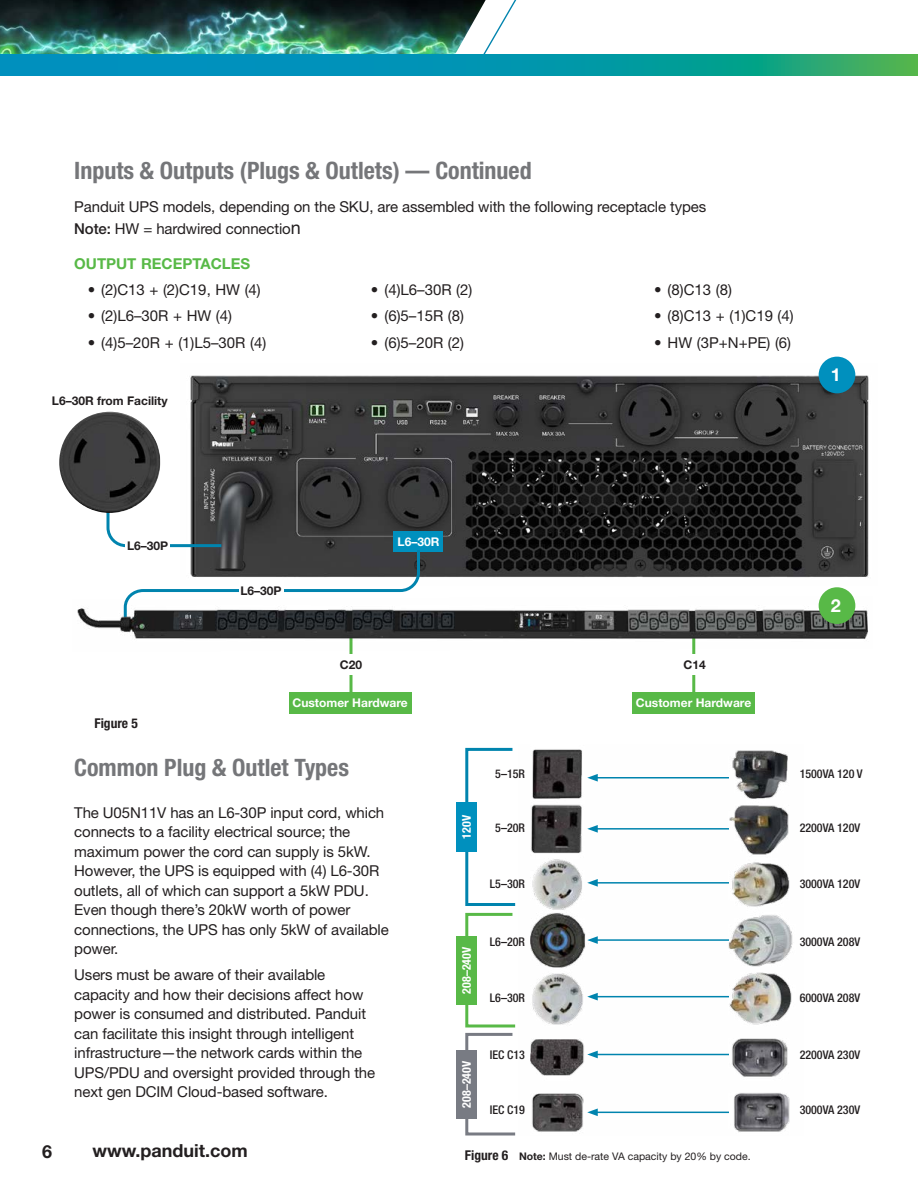
<style>
.page{position:relative;width:918px;height:1188px;background:#fff}
.page>*{position:absolute;margin:0;border:0;box-sizing:border-box;transform-origin:0 0}
.t1{font:700 condensed 24px "Helvetica Neue LT Std";color:#757679}
.t2{font:700 18px "Helvetica Neue LT Std";color:#231f20}
.t3{font:700 18px "Helvetica Neue LT Std";color:#fff}
.t4{font:15px/19.5px "Helvetica Neue LT Std";letter-spacing:-.01em;color:#231f20}
.t5{font:700 15px "Helvetica Neue LT Std";color:#58b947}
.t6{font:700 condensed 13.5px "Helvetica Neue LT Std";color:#231f20}
.t7{font:500 condensed 12px "Helvetica Neue LT Std";color:#231f20}
.t8{font:700 12px "Helvetica Neue LT Std";color:#fff}
.t9{font:700 12px "Helvetica Neue LT Std";color:#231f20}
.t10{font:700 condensed 12px "Helvetica Neue LT Std";color:#fff}
.t11{font:10.5px "Helvetica Neue LT Std";color:#231f20}
.s1{font-weight:500}
.s2{font-size:18px}
.s3{font-weight:700;font-stretch:condensed;font-size:13.5px}
.s4{font-weight:700}
</style>
<div class="page">
<img style="left:0;top:0;width:482px;height:54px">
<svg style="left:482px;top:0;width:35px;height:54px"></svg>
<svg style="left:0;top:54px;width:918px;height:22px;background:#0898a4"></svg>
<hr style="left:350px;top:632px;width:2px;height:65px;background:#58b947">
<hr style="left:692px;top:632px;width:3px;height:65px;background:#58b947">
<img style="left:190px;top:363px;width:679px;height:215px">
<img style="left:59px;top:412px;width:101px;height:101px;border-radius:51px">
<div style="left:394px;top:531px;width:49px;height:21px;background:#0090be"></div>
<div style="left:289px;top:692px;width:122px;height:22px;background:#58b947"></div>
<div style="left:632px;top:692px;width:123px;height:22px;background:#58b947"></div>
<svg style="left:105px;top:490px;width:317px;height:105px"></svg>
<div style="left:239px;top:580px;width:45px;height:21px;background:#fff"></div>
<div style="left:329px;top:654px;width:44px;height:21px;background:#fff"></div>
<div style="left:672px;top:654px;width:45px;height:21px;background:#fff"></div>
<div style="left:819px;top:357px;width:36px;height:36px;background:#0090be;border-radius:50%"></div>
<img style="left:530px;top:749px;width:263px;height:383px">
<svg style="left:464px;top:747px;width:52px;height:389px"></svg>
<div style="left:456px;top:802px;width:21px;height:50px;background:#0090be"></div>
<div style="left:456px;top:936px;width:21px;height:68px;background:#58b947"></div>
<div style="left:456px;top:1050px;width:21px;height:68px;background:#787b83"></div>
<hr style="left:595px;top:777px;width:134px;height:1px;background:#0084ae">
<svg style="left:587px;top:774px;width:11px;height:8px"></svg>
<hr style="left:595px;top:828px;width:134px;height:2px;background:#0084ae">
<svg style="left:587px;top:825px;width:11px;height:8px"></svg>
<hr style="left:595px;top:882px;width:134px;height:2px;background:#0084ae">
<svg style="left:587px;top:879px;width:11px;height:8px"></svg>
<hr style="left:595px;top:939px;width:134px;height:2px;background:#0084ae">
<svg style="left:587px;top:936px;width:11px;height:8px"></svg>
<hr style="left:595px;top:996px;width:134px;height:1px;background:#0084ae">
<svg style="left:587px;top:993px;width:11px;height:8px"></svg>
<hr style="left:595px;top:1054px;width:134px;height:1px;background:#0084ae">
<svg style="left:587px;top:1051px;width:11px;height:7px"></svg>
<hr style="left:595px;top:1112px;width:134px;height:1px;background:#0084ae">
<svg style="left:587px;top:1108px;width:11px;height:8px"></svg>
<img style="left:77px;top:595px;width:791px;height:58px">
<div style="left:819px;top:587px;width:36px;height:37px;background:#58b947;border-radius:50%"></div>
<h1 class="t1" style="left:74px;top:156px;width:459px">Inputs &amp; Outputs (Plugs &amp; Outlets) — Continued</h1>
<p class="t4" style="left:74px;top:196px;width:634px;line-height:21.6px">Panduit UPS models, depending on the SKU, are assembled with the following receptacle types<br><span class="s1">Note:</span> HW = hardwired connectio<span class="s2">n</span></p>
<p class="t5" style="left:74px;top:254px;width:178px">OUTPUT RECEPTACLES</p>
<p class="t4" style="left:88px;top:280px;width:175px">• (2)C13 + (2)C19, HW (4)</p>
<p class="t4" style="left:88px;top:306px;width:146px">• (2)L6–30R + HW (4)</p>
<p class="t4" style="left:88px;top:332px;width:180px">• (4)5–20R + (1)L5–30R (4)</p>
<p class="t4" style="left:371px;top:280px;width:103px">• (4)L6–30R (2)</p>
<p class="t4" style="left:371px;top:306px;width:95px">• (6)5–15R (8)</p>
<p class="t4" style="left:371px;top:332px;width:95px">• (6)5–20R (2)</p>
<p class="t4" style="left:654px;top:280px;width:79px">• (8)C13 (8)</p>
<p class="t4" style="left:654px;top:306px;width:141px">• (8)C13 + (1)C19 (4)</p>
<p class="t4" style="left:654px;top:332px;width:139px">• HW (3P+N+PE) (6)</p>
<p class="t9" style="left:52px;top:393px;width:117px">L6–30R from Facility</p>
<p class="t3" style="left:831px;top:364px;width:12px">1</p>
<p class="t9" style="left:127px;top:538px;width:43px">L6–30P</p>
<p class="t8" style="left:398px;top:534px;width:43px">L6–30R</p>
<p class="t6" style="left:94px;top:715px;width:45px">Figure 5</p>
<p class="t9" style="left:241px;top:583px;width:43px">L6–30P</p>
<p class="t9" style="left:340px;top:657px;width:24px">C20</p>
<p class="t9" style="left:683px;top:657px;width:24px">C14</p>
<p class="t8" style="left:292px;top:695px;width:117px">Customer Hardware</p>
<p class="t8" style="left:636px;top:695px;width:117px">Customer Hardware</p>
<p class="t3" style="left:831px;top:595px;width:12px">2</p>
<h1 class="t1" style="left:74px;top:753px;width:276px">Common Plug &amp; Outlet Types</h1>
<p class="t4" style="left:74px;top:802px;width:316px">The U05N11V has an L6-30P input cord, which connects to a facility electrical source; the maximum power the cord can supply is 5kW.<br>However, the UPS is equipped with (4) L6-30R outlets, all of which can support a 5kW PDU.<br>Even though there’s 20kW worth of power connections, the UPS has only 5kW of available power.</p>
<p class="t4" style="left:74px;top:965px;width:302px">Users must be aware of their available capacity and how their decisions affect how power is consumed and distributed. Panduit can facilitate this insight through intelligent infrastructure—the network cards within the UPS/PDU and oversight provided through the next gen DCIM Cloud-based software.</p>
<p class="t2" style="left:42px;top:1141px;width:12px">6</p>
<p class="t2" style="left:92px;top:1140px;width:157px">www.panduit.com</p>
<p class="t10" style="left:459px;top:839px;width:25px;rotate:-90deg">120V</p>
<p class="t7" style="left:495px;top:767px;width:31px">5–15R</p>
<p class="t7" style="left:800px;top:766px;width:64px">1500VA 120 V</p>
<p class="t7" style="left:495px;top:821px;width:31px">5–20R</p>
<p class="t7" style="left:800px;top:821px;width:62px">2200VA 120V</p>
<p class="t7" style="left:490px;top:876px;width:37px">L5–30R</p>
<p class="t7" style="left:800px;top:876px;width:62px">3000VA 120V</p>
<p class="t10" style="left:459px;top:994px;width:48px;rotate:-90deg">208–240V</p>
<p class="t10" style="left:459px;top:1108px;width:48px;rotate:-90deg">208–240V</p>
<p class="t7" style="left:490px;top:935px;width:37px">L6–20R</p>
<p class="t7" style="left:800px;top:935px;width:62px">3000VA 208V</p>
<p class="t7" style="left:490px;top:990px;width:37px">L6–30R</p>
<p class="t7" style="left:800px;top:990px;width:62px">6000VA 208V</p>
<p class="t7" style="left:490px;top:1047px;width:37px">IEC C13</p>
<p class="t7" style="left:800px;top:1047px;width:62px">2200VA 230V</p>
<p class="t7" style="left:490px;top:1103px;width:37px">IEC C19</p>
<p class="t7" style="left:800px;top:1103px;width:62px">3000VA 230V</p>
<p class="t11" style="left:465px;top:1150px;width:287px"><span class="s3">Figure 6</span> <span class="s4">Note:</span> Must de-rate VA capacity by 20% by code.</p>
</div>
